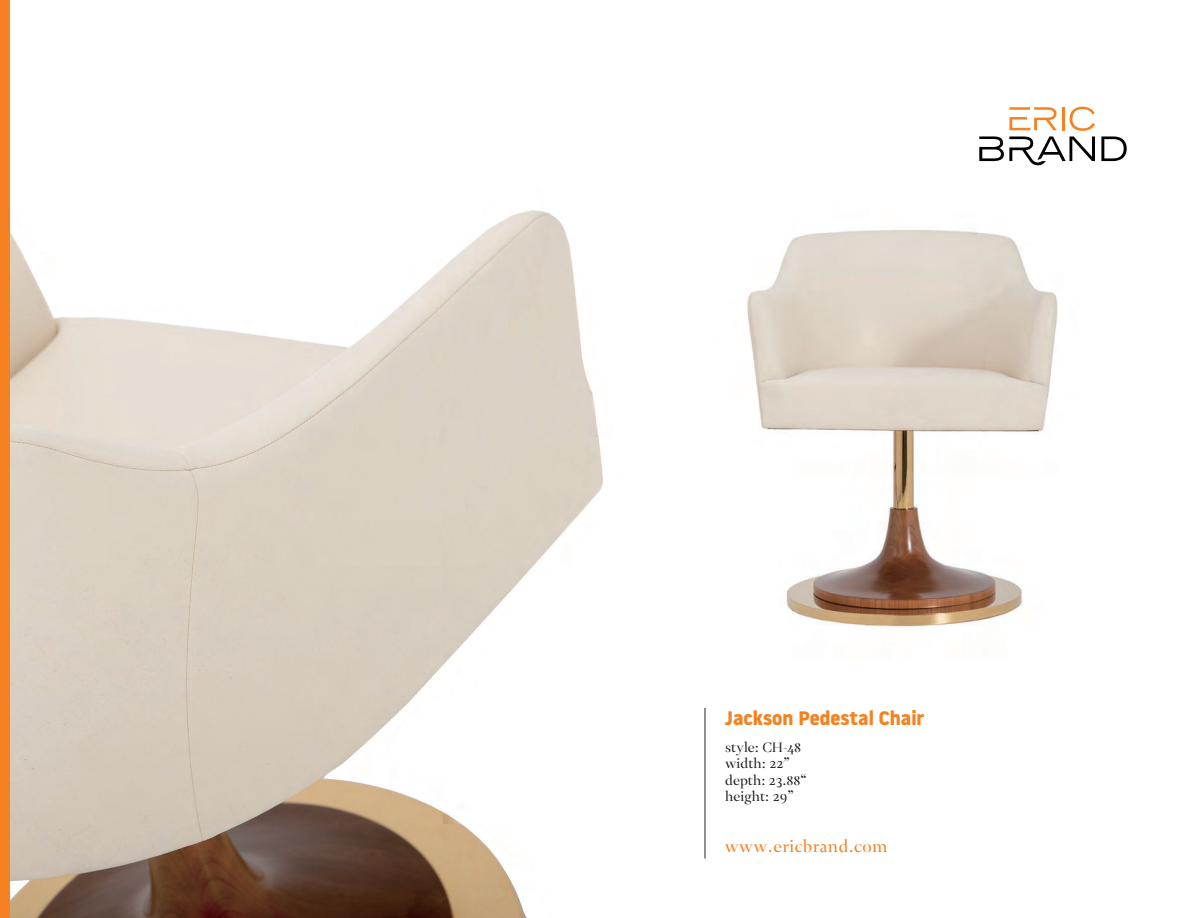
<style>
.page{position:relative;width:1188px;height:918px;background:#fff}
.page>*{position:absolute;margin:0;border:0;box-sizing:border-box;transform-origin:0 0}
.t1{font:700 19.5px "Noway";color:#f58121}
.t2{font:16.5px "Novela Display";letter-spacing:.025em;color:#f58122}
.t3{font:13.5px/16.5px "Novela Display";color:#231f20}
</style>
<div class="page">
<img style="left:9px;top:51px;width:518px;height:867px">
<hr style="left:705px;top:708px;width:1px;height:150px;background:#231f20">
<img style="left:424px;top:106px;width:703px;height:600px">
<div style="left:0;top:0;width:9px;height:918px;background:#f58122"></div>
<h1 class="t1" style="left:725px;top:706px;width:201px">Jackson Pedestal Chair</h1>
<p class="t3" style="left:725px;top:740px;width:83px">style: CH-48 width: 22” depth: 23.88“ height: 29”</p>
<p class="t2" style="left:725px;top:839px;width:164px">www.ericbrand.com</p>
</div>
